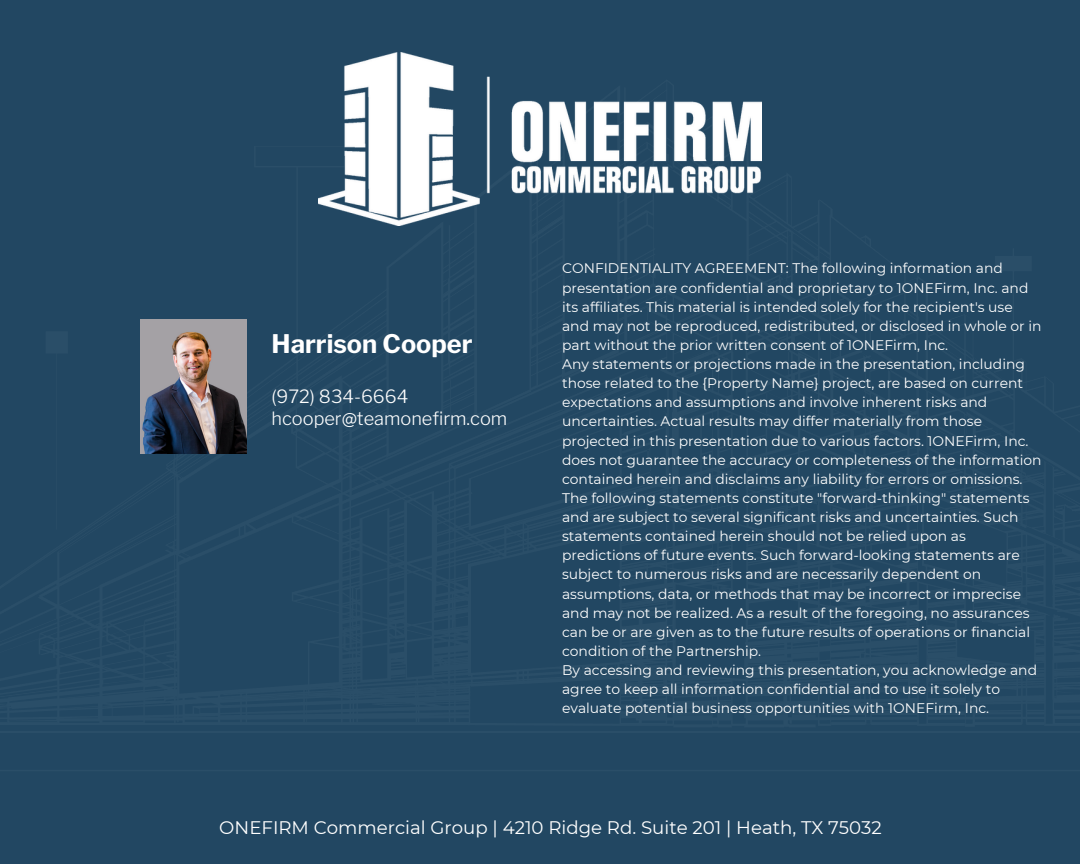
<style>
.page{position:relative;width:1080px;height:864px;background:#224762}
.page>*{position:absolute;margin:0;border:0;box-sizing:border-box;transform-origin:0 0}
.t1{font:700 25.5px "Libre Franklin";color:#fff}
.t2{font:18.15px "Montserrat";color:#fff}
.t3{font:300 18.15px/22.5px "Libre Franklin";color:#fff}
.t4{font:13.95px/19.2px "Montserrat";color:#fefefe}
.s1{color:#fefefe}
</style>
<div class="page">
<hr style="left:0;top:731px;width:1080px;height:2px;background:#fefefe">
<img style="left:140px;top:320px;width:107px;height:134px">
<img style="left:318px;top:52px;width:444px;height:173px">
<p class="t1" style="left:272px;top:328px;width:203px">Harrison Cooper</p>
<p class="t3" style="left:272px;top:385px;width:237px">(972) <span class="s1">834-6664 </span>hcooper@teamonefirm.com</p>
<p class="t4" style="left:562px;top:259px;width:481px">CONFIDENTIALITY AGREEMENT: The following information and presentation are confidential and proprietary to 1ONEFirm, Inc. and its affiliates. This material is intended solely for the recipient's use and may not be reproduced, redistributed, or disclosed in whole or in part without the prior written consent of 1ONEFirm, Inc.</p>
<p class="t4" style="left:562px;top:354px;width:481px">Any statements or projections made in the presentation, including those related to the {Property Name} project, are based on current expectations and assumptions and involve inherent risks and uncertainties. Actual results may differ materially from those projected in this presentation due to various factors. 1ONEFirm, Inc. does not guarantee the accuracy or completeness of the information contained herein and disclaims any liability for errors or omissions.</p>
<p class="t4" style="left:562px;top:488px;width:470px">The following statements constitute "forward-thinking" statements and are subject to several significant risks and uncertainties. Such statements contained herein should not be relied upon as predictions of future events. Such forward-looking statements are subject to numerous risks and are necessarily dependent on assumptions, data, or methods that may be incorrect or imprecise and may not be realized. As a result of the foregoing, no assurances can be or are given as to the future results of operations or financial condition of the Partnership.</p>
<p class="t4" style="left:562px;top:660px;width:476px">By accessing and reviewing this presentation, you acknowledge and agree to keep all information confidential and to use it solely to evaluate potential business opportunities with 1ONEFirm, Inc.</p>
<p class="t2" style="left:219px;top:817px;width:664px">ONEFIRM Commercial Group | 4210 Ridge Rd. Suite 201 | Heath, TX 75032</p>
</div>
